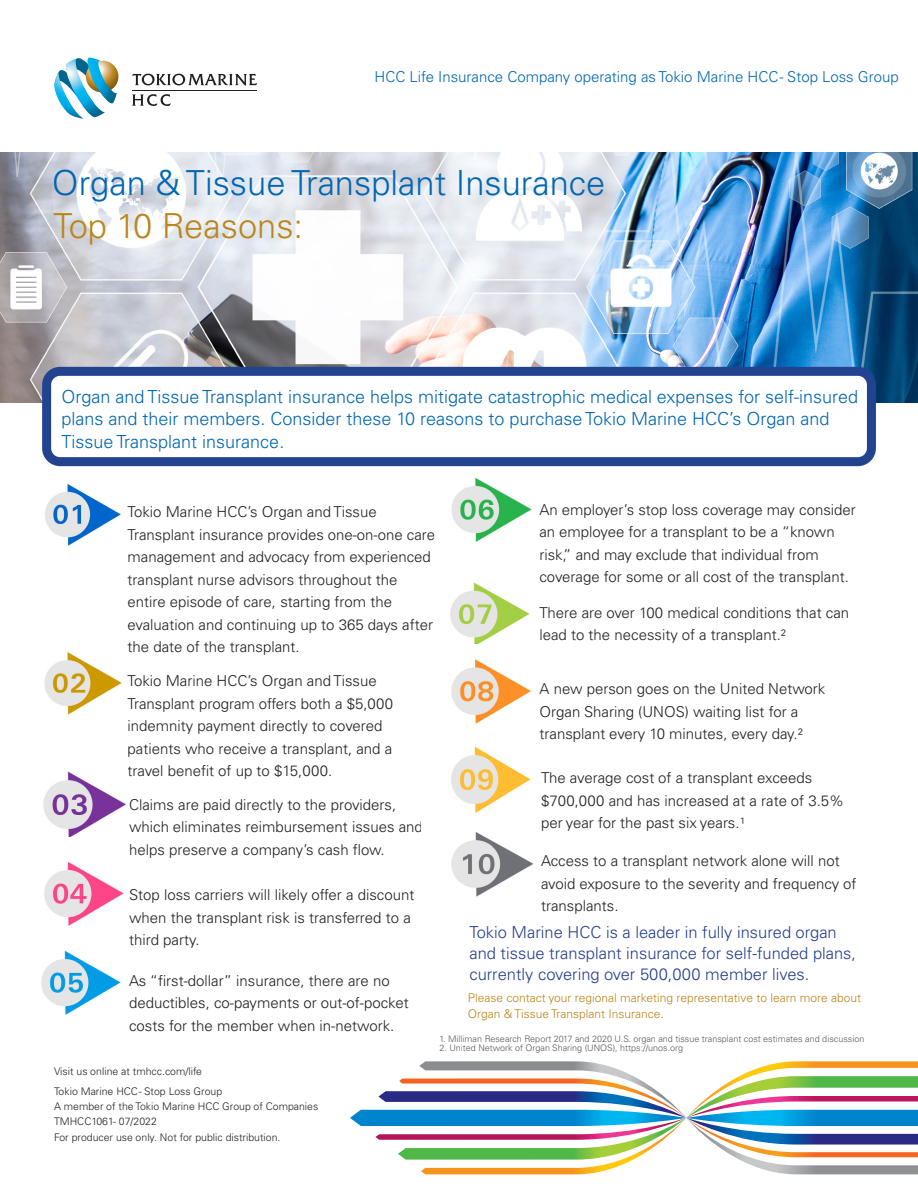
<style>
.page{position:relative;width:918px;height:1188px;background:#fff}
.page>*{position:absolute;margin:0;border:0;box-sizing:border-box;transform-origin:0 0}
.Title_Pamplet_30_36{font:300 34.5px "Univers LT Pro 45";color:#0166b3}
.Title_Pamplet_30_36-2{font:300 34.5px "Univers LT Pro 45";color:#bb851a}
.t1{font:300 18px/22.5px "Univers LT Pro 45";color:#0166b3}
.t2{font:300 16.5px/21px "Univers LT Pro 45";color:#253f8e}
.t3{font:300 15px/22.5px "Univers LT Pro 45";color:#231f20}
.Fine_Print__Reversed{font:300 15px "Univers LT Pro 45";color:#0166b3}
.t4{font:300 12px/16.5px "Univers LT Pro 45";color:#bb851a}
.Fine_Print__Reversed-2{font:300 10.5px "Univers LT Pro 45";color:#231f20}
.t5{font:300 9px "Univers LT Pro 45";color:#57585a}
.s1{font-family:"Arial";font-weight:400}
</style>
<div class="page">
<img style="left:450px;top:582px;width:80px;height:62px">
<img style="left:41px;top:950px;width:80px;height:65px">
<img style="left:423px;top:466px;width:113px;height:76px">
<img style="left:0;top:152px;width:918px;height:250px">
<hr style="left:132px;top:90px;width:125px;height:1px;background:#231f20">
<svg style="left:132px;top:74px;width:125px;height:12px"></svg>
<svg style="left:132px;top:94px;width:39px;height:12px"></svg>
<svg style="left:54px;top:57px;width:65px;height:62px"></svg>
<img style="left:45px;top:466px;width:78px;height:80px">
<img style="left:44px;top:652px;width:78px;height:63px">
<img style="left:43px;top:771px;width:83px;height:66px">
<img style="left:44px;top:861px;width:80px;height:65px">
<img style="left:451px;top:659px;width:80px;height:65px">
<img style="left:451px;top:746px;width:80px;height:67px">
<img style="left:451px;top:832px;width:83px;height:65px">
<svg style="left:350px;top:1061px;width:568px;height:113px"></svg>
<div style="left:47px;top:371px;width:824px;height:91px;background:#fff;border-radius:14px"></div>
<div style="left:42px;top:367px;width:834px;height:99px;border:9px solid #22438f;border-radius:14px"></div>
<p class="Fine_Print__Reversed" style="left:375px;top:67px;width:526px">HCC Life Insurance Company operating as Tokio Marine HCC - Stop Loss Group</p>
<p class="Title_Pamplet_30_36" style="left:52px;top:160px;width:555px">Organ &amp; Tissue Transplant Insurance</p>
<p class="Title_Pamplet_30_36-2" style="left:53px;top:203px;width:251px">Top 10 Reasons:</p>
<p class="t1" style="left:62px;top:385px;width:798px">Organ and Tissue Transplant insurance helps mitigate catastrophic medical expenses for self-insured plans and their members. Consider these 10 reasons to purchase Tokio Marine HCC’s Organ and<br>Tissue Transplant insurance.</p>
<p class="t3" style="left:128px;top:500px;width:309px">Tokio Marine HCC’s Organ and Tissue Transplant insurance provides one-on-one care management and advocacy from experienced transplant nurse advisors throughout the entire episode of care, starting from the evaluation and continuing up to 365 days after the date of the transplant.</p>
<p class="t3" style="left:128px;top:669px;width:267px">Tokio Marine HCC’s Organ and Tissue Transplant program offers both a $5,000 indemnity payment directly to covered patients who receive a transplant, and a travel benefit of up to $15,000.</p>
<p class="t3" style="left:129px;top:793px;width:295px">Claims are paid directly to the providers, which eliminates reimbursement issues and helps preserve a company’s cash flow.</p>
<p class="t3" style="left:129px;top:883px;width:287px">Stop loss carriers will likely offer a discount when the transplant risk is transferred to a third party.</p>
<p class="t3" style="left:129px;top:969px;width:281px">As “first-dollar” insurance, there are no deductibles, co-payments or out-of-pocket costs for the member when in-network.</p>
<p class="t3" style="left:539px;top:498px;width:318px">An employer’s stop loss coverage may consider an employee for a transplant to be a “known risk,” and may exclude that individual from coverage for some or all cost of the transplant.</p>
<p class="t3" style="left:539px;top:601px;width:311px">There are over 100 medical conditions that can lead to the necessity of a transplant.²</p>
<p class="t3" style="left:540px;top:677px;width:287px">A new person goes on the United Network<br>Organ Sharing (UNOS) waiting list for a transplant every 10 minutes, every day.²</p>
<p class="t3" style="left:541px;top:766px;width:305px">The average cost of a transplant exceeds $700,000 and has increased at a rate of 3.5% per year for the past six years.¹</p>
<p class="t3" style="left:541px;top:849px;width:317px">Access to a transplant network alone will not avoid exposure to the severity and frequency of transplants.</p>
<p class="t2" style="left:469px;top:921px;width:388px">Tokio Marine HCC is a leader in fully insured organ and tissue transplant insurance for self-funded plans, currently covering over 500,000 member lives.</p>
<p class="t4" style="left:468px;top:989px;width:395px">Please contact your regional marketing representative to learn more about<br>Organ &amp; Tissue Transplant Insurance<span class="s1">.</span></p>
<p class="Fine_Print__Reversed-2" style="left:54px;top:1064px;width:149px">Visit us online at tmhcc.com/life</p>
<p class="Fine_Print__Reversed-2" style="left:54px;top:1084px;width:170px">Tokio Marine HCC - Stop Loss Group</p>
<p class="Fine_Print__Reversed-2" style="left:54px;top:1099px;width:266px">A member of the Tokio Marine HCC Group of Companies</p>
<p class="Fine_Print__Reversed-2" style="left:54px;top:1114px;width:104px">TMHCC1061- 07/2022</p>
<p class="Fine_Print__Reversed-2" style="left:54px;top:1130px;width:228px">For producer use only. Not for public distribution.</p>
<p class="t5" style="left:439px;top:1033px;width:426px">1. Milliman Research Report 2017 and 2020 U.S. organ and tissue transplant cost estimates and discussion</p>
<p class="t5" style="left:439px;top:1042px;width:245px">2. United Network of Organ Sharing (UNOS), https://unos.org</p>
</div>
